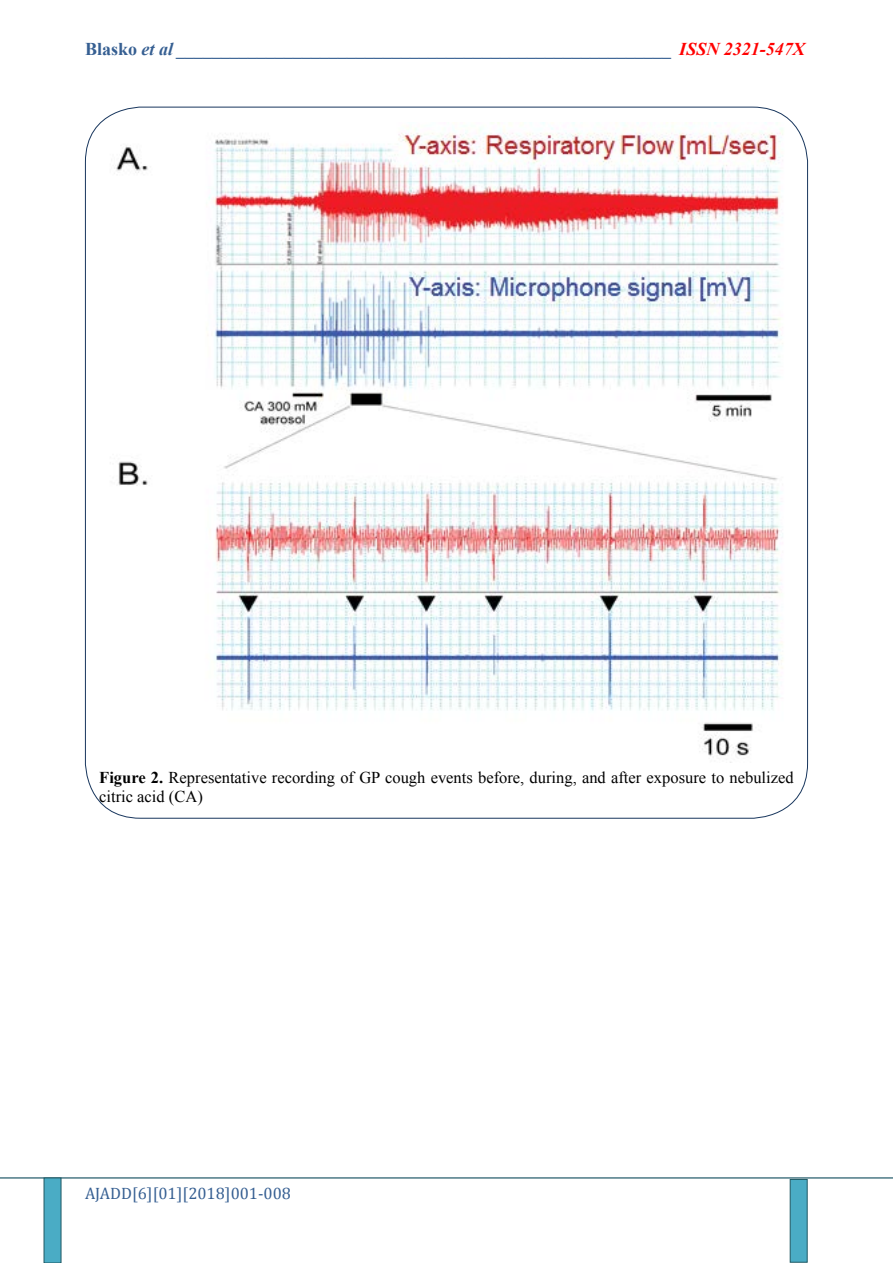
<style>
.page{position:relative;width:893px;height:1263px;background:#fff}
.page>*{position:absolute;margin:0;border:0;box-sizing:border-box;transform-origin:0 0}
.t1{font:italic 700 18px "Times New Roman";color:#365f92}
.t2{font:16.5px/19.8px "Times New Roman";color:#000}
.t3{font:16.5px "Cambria";color:#365f92}
.s1{font-style:normal}
.s2{color:#f00}
.s3{font-weight:700}
</style>
<div class="page">
<hr style="left:0;top:1177px;width:893px;height:1px;background:#205867">
<div style="left:44px;top:1177px;width:17px;height:86px;background:#4aacc5;border:1px solid #205964"></div>
<div style="left:790px;top:1179px;width:17px;height:83px;background:#4aacc5;border:1px solid #205964"></div>
<img style="left:99px;top:123px;width:695px;height:640px">
<p class="t1" style="left:85px;top:36px;width:721px"><span class="s1">Blasko</span> et al _______________________________________________________ <span class="s2">ISSN 2321-547X</span></p>
<p class="t2" style="left:99px;top:767px;width:696px"><span class="s3">Figure 2.</span> Representative recording of GP cough events before, during, and after exposure to nebulized citric acid (CA)</p>
<p class="t3" style="left:85px;top:1184px;width:207px">AJADD[6][01][2018]001-008</p>
</div>
